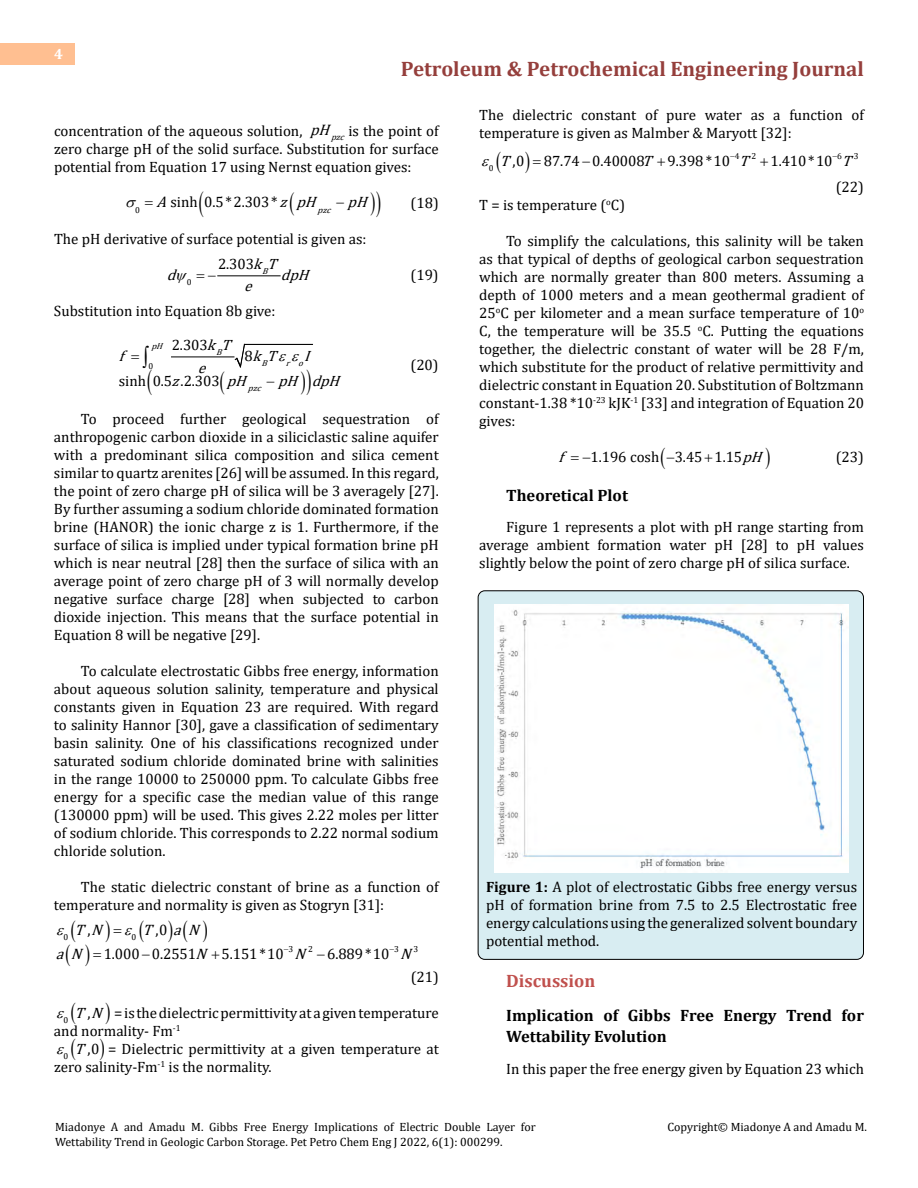
<style>
.page{position:relative;width:918px;height:1188px;background:#fff}
.page>*{position:absolute;margin:0;border:0;box-sizing:border-box;transform-origin:0 0}
.t1{font:700 21px "Cambria";color:#953f3c}
.t2{font:700 18px "Cambria";color:#c0504d}
.t3{font:700 16.5px/21px "Cambria";color:#000}
.t4{font:15.15px/23.9px "Cambria Math";letter-spacing:-.005em;color:#000}
.t5{font:italic 15.15px/23.9px "Cambria Math";color:#000}
.t6{font:15px/18px "Cambria";color:#000;text-align:justify}
.t7{font:15px/10.9px "Cambria Math";letter-spacing:-.005em;color:#000}
.t8{font:italic 15px/13.8px "Cambria Math";color:#000}
.t9{font:700 15px "Cambria";color:#fff}
.t10{font:12px/14.4px "Cambria";color:#000}
.t11{font:italic 8.85px "Cambria Math";color:#000}
.t12{font:8.7px "Cambria Math";color:#000}
.t13{font:italic 8.7px "Cambria Math";color:#000}
.s1{font-family:"Cambria Math";font-style:italic;font-size:15.3px}
.s2{font-style:italic}
.s3{font-family:"Cambria Math";font-style:italic}
.s4{font-family:"Cambria Math"}
.s5{font-style:normal}
.s6{font-weight:700}
</style>
<div class="page">
<div style="left:0;top:43px;width:75px;height:21px;background:#ffbf91"></div>
<div style="left:478px;top:591px;width:385px;height:368px;background:#d8edf2;border-radius:7px"></div>
<div style="left:478px;top:590px;width:386px;height:370px;border:1px solid #000;border-radius:7px"></div>
<hr style="left:218px;top:275px;width:62px;height:1px;background:#000">
<hr style="left:172px;top:357px;width:62px;height:1px;background:#000">
<div style="left:494px;top:604px;width:355px;height:268px;background:#fff"></div>
<svg style="left:235px;top:344px;width:78px;height:24px"></svg>
<p class="t9" style="left:54px;top:44px;width:10px">4</p>
<h1 class="t1" style="left:401px;top:54px;width:465px">Petroleum &amp; Petrochemical Engineering Journal</h1>
<p class="t6" style="left:54px;top:121px;width:386px;text-indent:256px"><span class="s1">pH</span>is the point of zero charge pH of the solid surface. Substitution for surface potential from Equation 17 using Nernst equation gives:</p>
<p class="t7" style="left:135px;top:197px;width:260px"><sub>0</sub> <span class="s2">A</span>sinh 0.5*2.303* <span class="s2">zpH pH</span></p>
<p class="t6" style="left:54px;top:121px;width:250px">concentration of the aqueous solution,</p>
<p class="t11" style="left:331px;top:132px;width:30px">pzc</p>
<p class="t13" style="left:318px;top:204px;width:30px">pzc −</p>
<p class="t6" style="left:411px;top:193px;width:30px">(18)</p>
<p class="t6" style="left:54px;top:229px;width:314px">The pH derivative of surface potential is given as:</p>
<p class="t12" style="left:187px;top:276px;width:6px">0</p>
<p class="t8" style="left:253px;top:257px;width:52px">kT</p>
<p class="t7" style="left:218px;top:258px;width:67px">2.303 <sub>B</sub></p>
<p class="t6" style="left:411px;top:265px;width:30px">(19)</p>
<p class="t8" style="left:167px;top:268px;width:51px">d −</p>
<p class="t8" style="left:281px;top:268px;width:56px">dpH</p>
<p class="t8" style="left:244px;top:279px;width:37px">e</p>
<p class="t6" style="left:54px;top:301px;width:223px">Substitution into Equation 8b give:</p>
<p class="t7" style="left:245px;top:339px;width:94px;text-indent:-73px">2.303<span class="s2">kT<br></span>8<span class="s2">kT I</span></p>
<p class="t7" style="left:119px;top:376px;width:102px">sinh 0.5 .2.303</p>
<p class="t13" style="left:151px;top:341px;width:28px">pH</p>
<p class="t13" style="left:216px;top:347px;width:23px">B</p>
<p class="t8" style="left:119px;top:349px;width:34px">f</p>
<p class="t13" style="left:262px;top:358px;width:59px">B ro</p>
<p class="t12" style="left:148px;top:361px;width:6px">0</p>
<p class="t8" style="left:171px;top:360px;width:63px;text-indent:26px">e z</p>
<p class="t8" style="left:227px;top:374px;width:141px">pH pH dpH</p>
<p class="t13" style="left:248px;top:383px;width:30px">pzc</p>
<p class="t6" style="left:411px;top:355px;width:30px">(20)</p>
<p class="t6" style="left:54px;top:409px;width:386px;text-indent:27px">To proceed further geological sequestration of anthropogenic carbon dioxide in a siliciclastic saline aquifer with a predominant silica composition and silica cement similar to quartz arenites [26] will be assumed. In this regard, the point of zero charge pH of silica will be 3 averagely [27].<br>By further assuming a sodium chloride dominated formation brine (HANOR) the ionic charge z is 1. Furthermore, if the surface of silica is implied under typical formation brine pH which is near neutral [28] then the surface of silica with an average point of zero charge pH of 3 will normally develop negative surface charge [28] when subjected to carbon dioxide injection. This means that the surface potential in Equation 8 will be negative [29].</p>
<p class="t6" style="left:54px;top:661px;width:386px;text-indent:27px">To calculate electrostatic Gibbs free energy, information about aqueous solution salinity, temperature and physical constants given in Equation 23 are required. With regard to salinity Hannor [30], gave a classification of sedimentary basin salinity. One of his classifications recognized under saturated sodium chloride dominated brine with salinities in the range 10000 to 250000 ppm. To calculate Gibbs free energy for a specific case the median value of this range (130000 ppm) will be used. This gives 2.22 moles per litter of sodium chloride. This corresponds to 2.22 normal sodium chloride solution.</p>
<p class="t6" style="left:54px;top:877px;width:386px;text-indent:27px">The static dielectric constant of brine as a function of temperature and normality is given as Stogryn [31]:</p>
<p class="t12" style="left:64px;top:932px;width:6px">0</p>
<p class="t12" style="left:132px;top:932px;width:6px">0</p>
<p class="t12" style="left:284px;top:944px;width:11px">−3</p>
<p class="t12" style="left:308px;top:944px;width:6px">2</p>
<p class="t12" style="left:389px;top:944px;width:11px">−3</p>
<p class="t12" style="left:413px;top:944px;width:6px">3</p>
<p class="t4" style="left:87px;top:918px;width:5px">,</p>
<p class="t4" style="left:104px;top:918px;width:131px;text-indent:52px">,0<br>1.000 0.2551<span class="s2">N</span></p>
<p class="t5" style="left:56px;top:918px;width:172px;text-indent:19px">TN T aN aN</p>
<p class="t4" style="left:222px;top:942px;width:64px">5.151 *10</p>
<p class="t4" style="left:317px;top:942px;width:74px">−6.889 *10</p>
<p class="t5" style="left:295px;top:942px;width:40px">N</p>
<p class="t5" style="left:400px;top:942px;width:40px">N</p>
<p class="t6" style="left:411px;top:967px;width:30px">(21)</p>
<p class="t6" style="left:54px;top:1003px;width:386px;text-indent:60px">= is the dielectric permittivity at a given temperature and normality- Fm<sup>-1</sup></p>
<p class="t6" style="left:54px;top:1039px;width:386px;text-indent:10px"><sub>0</sub> <span class="s3">T</span><span class="s4">,0</span> = Dielectric permittivity at a given temperature at zero salinity-Fm<sup>-1</sup> is the normality.</p>
<p class="t8" style="left:64px;top:1005px;width:67px"><sub>0</sub> TN<span class="s5">,</span></p>
<p class="t6" style="left:479px;top:105px;width:386px">The dielectric constant of pure water as a function of temperature is given as Malmber &amp; Maryott [32]:</p>
<p class="t12" style="left:730px;top:151px;width:11px">−4</p>
<p class="t12" style="left:751px;top:151px;width:6px">2</p>
<p class="t12" style="left:833px;top:151px;width:11px">−6</p>
<p class="t12" style="left:854px;top:151px;width:6px">3</p>
<p class="t12" style="left:489px;top:163px;width:49px">0 <sup>T</sup></p>
<p class="t8" style="left:642px;top:154px;width:38px">T</p>
<p class="t8" style="left:739px;top:154px;width:38px">T</p>
<p class="t8" style="left:842px;top:154px;width:38px">T</p>
<p class="t7" style="left:513px;top:156px;width:13px">,0</p>
<p class="t7" style="left:544px;top:156px;width:102px">87.74 0.40008</p>
<p class="t7" style="left:668px;top:156px;width:64px">9.398 *10</p>
<p class="t7" style="left:770px;top:156px;width:64px">1.410 *10</p>
<p class="t6" style="left:836px;top:177px;width:30px">(22)</p>
<p class="t6" style="left:479px;top:195px;width:147px">T = is temperature (<sup>o</sup>C)</p>
<p class="t6" style="left:479px;top:231px;width:386px;text-indent:27px">To simplify the calculations, this salinity will be taken as that typical of depths of geological carbon sequestration which are normally greater than 800 meters. Assuming a depth of 1000 meters and a mean geothermal gradient of 25<sup>o</sup>C per kilometer and a mean surface temperature of 10<sup>o </sup>C, the temperature will be 35.5 <sup>o</sup>C. Putting the equations together, the dielectric constant of water will be 28 F/m, which substitute for the product of relative permittivity and dielectric constant in Equation 20. Substitution of Boltzmann constant-1.38 *10<sup>-23</sup> kJK<sup>-1</sup> [33] and integration of Equation 20 gives:</p>
<p class="t7" style="left:558px;top:451px;width:232px"><span class="s2">f</span>−1.196 cosh 3.45 1.15<span class="s2">pH</span></p>
<p class="t6" style="left:836px;top:447px;width:30px">(23)</p>
<p class="t3" style="left:506px;top:484px;width:123px">Theoretical Plot</p>
<p class="t6" style="left:479px;top:518px;width:386px;text-indent:27px">Figure 1 represents a plot with pH range starting from average ambient formation water pH [28] to pH values slightly below the point of zero charge pH of silica surface.</p>
<p class="t6" style="left:486px;top:878px;width:373px"><span class="s6">Figure 1:</span> A plot of electrostatic Gibbs free energy versus pH of formation brine from 7.5 to 2.5 Electrostatic free energy calculations using the generalized solvent boundary potential method.</p>
<p class="t2" style="left:506px;top:968px;width:91px">Discussion</p>
<p class="t3" style="left:506px;top:1004px;width:359px">Implication of Gibbs Free Energy Trend for<br>Wettability Evolution</p>
<p class="t6" style="left:506px;top:1059px;width:359px">In this paper the free energy given by Equation 23 which</p>
<p class="t10" style="left:55px;top:1120px;width:482px">Miadonye A and Amadu M. Gibbs Free Energy Implications of Electric Double Layer for<br>Wettability Trend in Geologic Carbon Storage. Pet Petro Chem Eng J 2022, 6(1): 000299.</p>
<p class="t10" style="left:667px;top:1120px;width:201px">Copyright© Miadonye A and Amadu M.</p>
</div>
